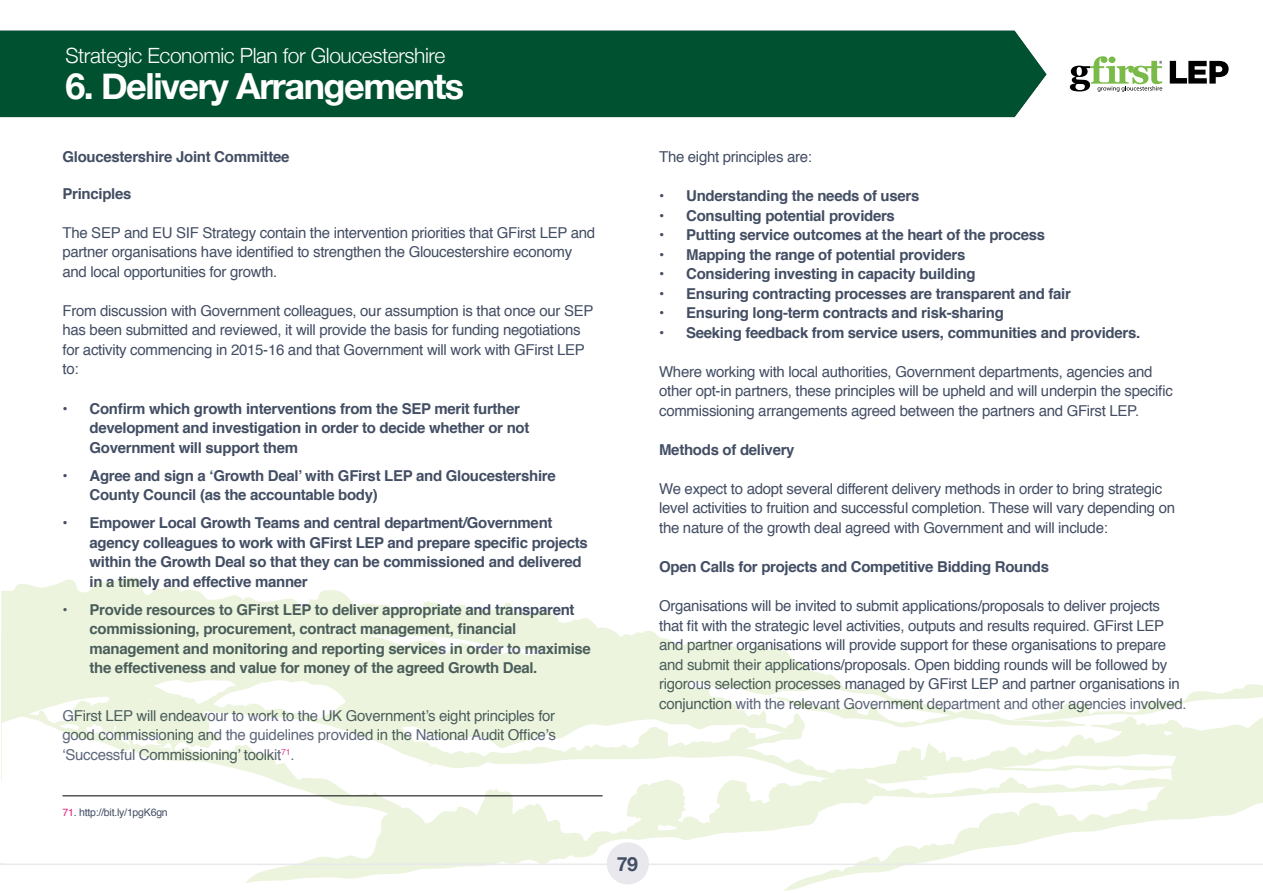
<style>
.page{position:relative;width:1263px;height:893px;background:#fff}
.page>*{position:absolute;margin:0;border:0;box-sizing:border-box;transform-origin:0 0}
.t1{font:700 36px "Helvetica Neue";letter-spacing:-.04em;color:#fff}
.t2{font:300 21px "Helvetica Neue";letter-spacing:-.02em;color:#fff}
.t3{font:700 19.5px "Helvetica Neue";color:#434e64}
.t4{font:15px/19.5px "Helvetica";letter-spacing:-.02em;color:#434e64}
.t5{font:700 15px/19.5px "Helvetica";letter-spacing:-.02em;color:#434e64}
.t6{font:10.5px "Helvetica";letter-spacing:-.02em;color:#434e64}
.s1{color:#e32085}
</style>
<div class="page">
<svg style="left:1px;top:577px;width:610px;height:53px"></svg>
<svg style="left:0;top:630px;width:1263px;height:261px"></svg>
<hr style="left:0;top:864px;width:1263px;height:1px;background:#e9e9ed">
<div style="left:607px;top:842px;width:42px;height:42px;background:#e9e9ed;border-radius:50%"></div>
<svg style="left:1070px;top:56px;width:92px;height:36px"></svg>
<svg style="left:1170px;top:61px;width:58px;height:23px"></svg>
<div style="left:0;top:31px;width:1046px;height:86px;background:#005130"></div>
<h2 class="t2" style="left:65px;top:38px;width:381px">Strategic Economic Plan for Gloucestershire</h2>
<h1 class="t1" style="left:65px;top:58px;width:400px">6. Delivery Arrangements</h1>
<h1 class="t1" style="left:64px;top:58px;width:425px">Introduction and Summary</h1>
<p class="t5" style="left:63px;top:148px;width:228px">Gloucestershire Joint Committee</p>
<p class="t5" style="left:63px;top:184px;width:71px">Principles</p>
<p class="t4" style="left:63px;top:223px;width:534px">The SEP and EU SIF Strategy contain the intervention priorities that GFirst LEP and partner organisations have identified to strengthen the Gloucestershire economy and local opportunities for growth.</p>
<p class="t4" style="left:63px;top:301px;width:532px">From discussion with Government colleagues, our assumption is that once our SEP has been submitted and reviewed, it will provide the basis for funding negotiations for activity commencing in 2015-16 and that Government will work with GFirst LEP to:</p>
<p class="t5" style="left:90px;top:399px;width:441px;text-indent:-27px">• Confirm which growth interventions from the SEP merit further development and investigation in order to decide whether or not<br>Government will support them</p>
<p class="t5" style="left:90px;top:466px;width:468px;text-indent:-27px">• Agree and sign a ‘Growth Deal’ with GFirst LEP and Gloucestershire<br>County Council (as the accountable body)</p>
<p class="t5" style="left:90px;top:513px;width:500px;text-indent:-27px">• Empower Local Growth Teams and central department/Government agency colleagues to work with GFirst LEP and prepare specific projects within the Growth Deal so that they can be commissioned and delivered in a timely and effective manner</p>
<p class="t5" style="left:90px;top:600px;width:503px;text-indent:-27px">• Provide resources to GFirst LEP to deliver appropriate and transparent commissioning, procurement, contract management, financial management and monitoring and reporting services in order to maximise the effectiveness and value for money of the agreed Growth Deal.</p>
<p class="t4" style="left:63px;top:706px;width:495px;text-align:justify">GFirst LEP will endeavour to work to the UK Government’s eight principles for good commissioning and the guidelines provided in the National Audit Office’s ‘Successful Commissioning’ toolkit<sup>71</sup>.</p>
<p class="t6" style="left:63px;top:804px;width:107px"><span class="s1">71</span>. http://bit.ly/1pgK6gn</p>
<p class="t4" style="left:659px;top:148px;width:154px">The eight principles are:</p>
<p class="t5" style="left:659px;top:187px;width:262px">• Understanding the needs of users</p>
<p class="t5" style="left:659px;top:206px;width:237px">• Consulting potential providers</p>
<p class="t5" style="left:659px;top:226px;width:387px">• Putting service outcomes at the heart of the process</p>
<p class="t5" style="left:659px;top:245px;width:308px">• Mapping the range of potential providers</p>
<p class="t5" style="left:659px;top:265px;width:318px">• Considering investing in capacity building</p>
<p class="t5" style="left:659px;top:284px;width:413px">• Ensuring contracting processes are transparent and fair</p>
<p class="t5" style="left:659px;top:304px;width:346px">• Ensuring long-term contracts and risk-sharing</p>
<p class="t5" style="left:659px;top:323px;width:483px">• Seeking feedback from service users, communities and providers.</p>
<p class="t4" style="left:659px;top:362px;width:515px">Where working with local authorities, Government departments, agencies and other opt-in partners, these principles will be upheld and will underpin the specific commissioning arrangements agreed between the partners and GFirst LEP.</p>
<p class="t5" style="left:659px;top:440px;width:137px">Methods of delivery</p>
<p class="t4" style="left:659px;top:479px;width:517px">We expect to adopt several different delivery methods in order to bring strategic level activities to fruition and successful completion. These will vary depending on the nature of the growth deal agreed with Government and will include:</p>
<p class="t5" style="left:659px;top:557px;width:391px">Open Calls for projects and Competitive Bidding Rounds</p>
<p class="t4" style="left:659px;top:596px;width:529px">Organisations will be invited to submit applications/proposals to deliver projects that fit with the strategic level activities, outputs and results required. GFirst LEP and partner organisations will provide support for these organisations to prepare and submit their applications/proposals. Open bidding rounds will be followed by rigorous selection processes managed by GFirst LEP and partner organisations in conjunction with the relevant Government department and other agencies involved.</p>
<h3 class="t3" style="left:617px;top:848px;width:22px">79</h3>
</div>
